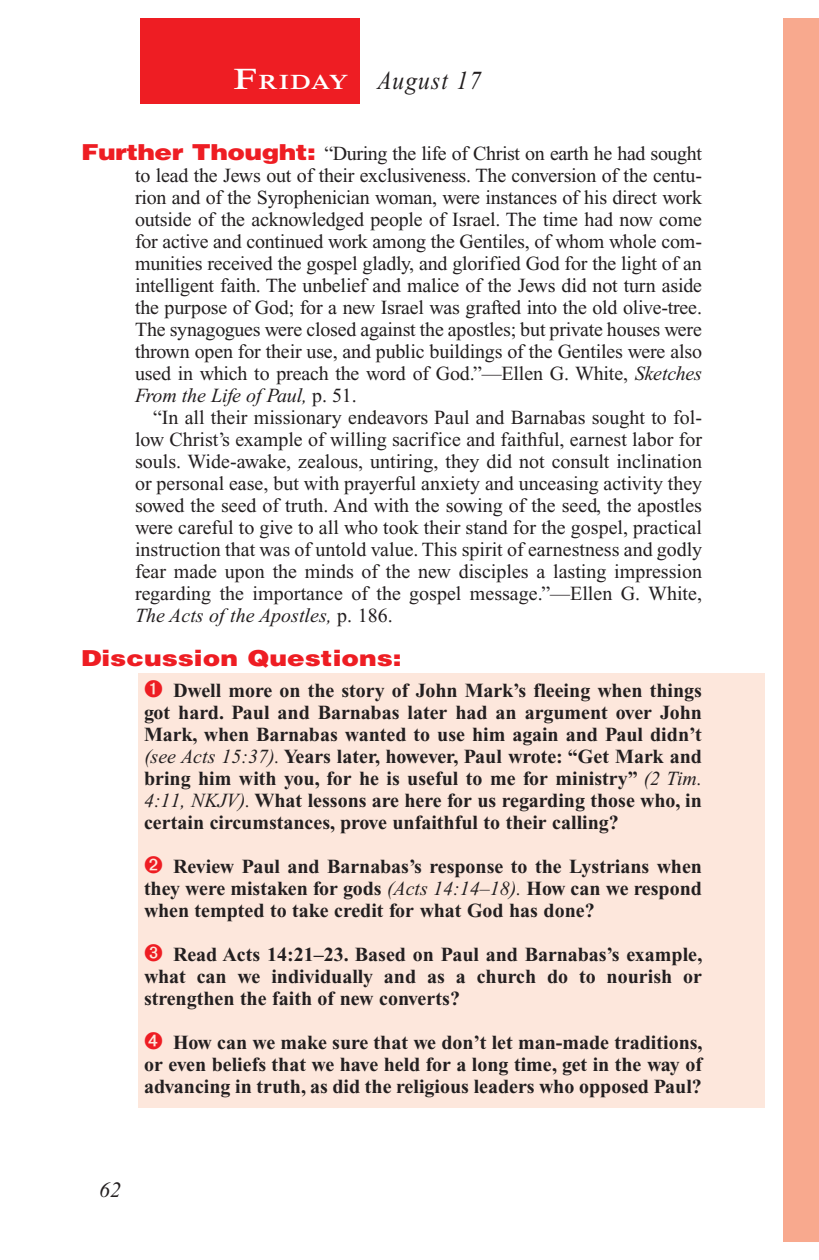
<style>
.page{position:relative;width:819px;height:1260px;background:#fff}
.page>*{position:absolute;margin:0;border:0;box-sizing:border-box;transform-origin:0 0}
.Lesson_Dates{font:italic 26px "Times New Roman PS Std";letter-spacing:.05em;color:#231f20;scale:.9 1}
.Question{font:900 22px "Helvetica LT Std";color:#ee1d23;scale:1.2 1}
.t1{font:italic 22px "Times New Roman PS Std";color:#231f20}
.Daily_Header{font:600 21px "Times NRMT Std";letter-spacing:.035em;color:#fff;scale:1.1 1}
.Numbered_Bullet_List{font:700 20px/22px "Times New Roman PS Std";color:#231f20;text-align:justify}
.Question_NO_SB{font:20px/22px "Times New Roman PS Std";letter-spacing:-.01em;color:#231f20;text-align:justify}
.Body{font:20px/22px "Times New Roman PS Std";color:#231f20;text-align:justify}
.s1{font-size:30px}
.s2{font-family:"Helvetica LT Std";font-weight:900;font-size:22px;color:#ee1d23}
.s3{font-style:italic}
.s4{font-weight:400;font-style:italic}
</style>
<div class="page">
<div style="left:783px;top:18px;width:36px;height:1224px;background:#f8a98e"></div>
<div style="left:140px;top:18px;width:220px;height:86px;background:#ee1d23"></div>
<div style="left:139px;top:673px;width:626px;height:435px;background:#fde7dc"></div>
<p class="Daily_Header" style="left:234px;top:70px;width:106px"><span class="s1">F</span>riday</p>
<p class="Lesson_Dates" style="left:378px;top:66px;width:117px">August 17</p>
<p class="Question_NO_SB" style="left:135px;top:142px;width:569px;text-indent:-54px"><span class="s2">Further Thought:</span> “During the life of Christ on earth he had sought to lead the Jews out of their exclusiveness. The conversion of the centu&shy;rion and of the Syrophenician woman, were instances of his direct work outside of the acknowledged people of Israel. The time had now come for active and continued work among the Gentiles, of whom whole com&shy;munities received the gospel gladly, and glorified God for the light of an intelligent faith. The unbelief and malice of the Jews did not turn aside the purpose of God; for a new Israel was grafted into the old olive-tree.<br>The synagogues were closed against the apostles; but private houses were thrown open for their use, and public buildings of the Gentiles were also used in which to preach the word of God.”—Ellen G. White, <span class="s3">Sketches From the Life of Paul,</span> p. 51.</p>
<p class="Body" style="left:135px;top:406px;width:569px;text-indent:18px">“In all their missionary endeavors Paul and Barnabas sought to fol&shy;low Christ’s example of willing sacrifice and faithful, earnest labor for souls. Wide-awake, zealous, untiring, they did not consult inclination or personal ease, but with prayerful anxiety and unceasing activity they sowed the seed of truth. And with the sowing of the seed, the apostles were careful to give to all who took their stand for the gospel, practical instruction that was of untold value. This spirit of earnestness and godly fear made upon the minds of the new disciples a lasting impression regarding the importance of the gospel message.”—Ellen G. White, <span class="s3">The Acts of the Apostles,</span> p. 186.</p>
<p class="Question" style="left:81px;top:644px;width:269px">Discussion Questions:</p>
<p class="Numbered_Bullet_List" style="left:144px;top:679px;width:560px;text-indent:29px">Dwell more on the story of John Mark’s fleeing when things got hard. Paul and Barnabas later had an argument over John Mark, when Barnabas wanted to use him again and Paul didn’t <span class="s4">(see Acts 15:37).</span> Years later, however, Paul wrote: “Get Mark and bring him with you, for he is useful to me for ministry” <span class="s4">(2 Tim.<br>4:11, NKJV).</span> What lessons are here for us regarding those who, in certain circumstances, prove unfaithful to their calling?</p>
<p class="Numbered_Bullet_List" style="left:144px;top:855px;width:560px;text-indent:29px">Review Paul and Barnabas’s response to the Lystrians when they were mistaken for gods <span class="s4">(Acts 14:14–18).</span> How can we respond when tempted to take credit for what God has done?</p>
<p class="Numbered_Bullet_List" style="left:144px;top:943px;width:560px;text-indent:29px">Read Acts 14:21–23. Based on Paul and Barnabas’s example, what can we individually and as a church do to nourish or strengthen the faith of new converts?</p>
<p class="Numbered_Bullet_List" style="left:144px;top:1031px;width:560px;text-indent:29px">How can we make sure that we don’t let man-made traditions, or even beliefs that we have held for a long time, get in the way of advancing in truth, as did the religious leaders who opposed Paul?</p>
<p class="t1" style="left:99px;top:1178px;width:23px">62</p>
</div>
